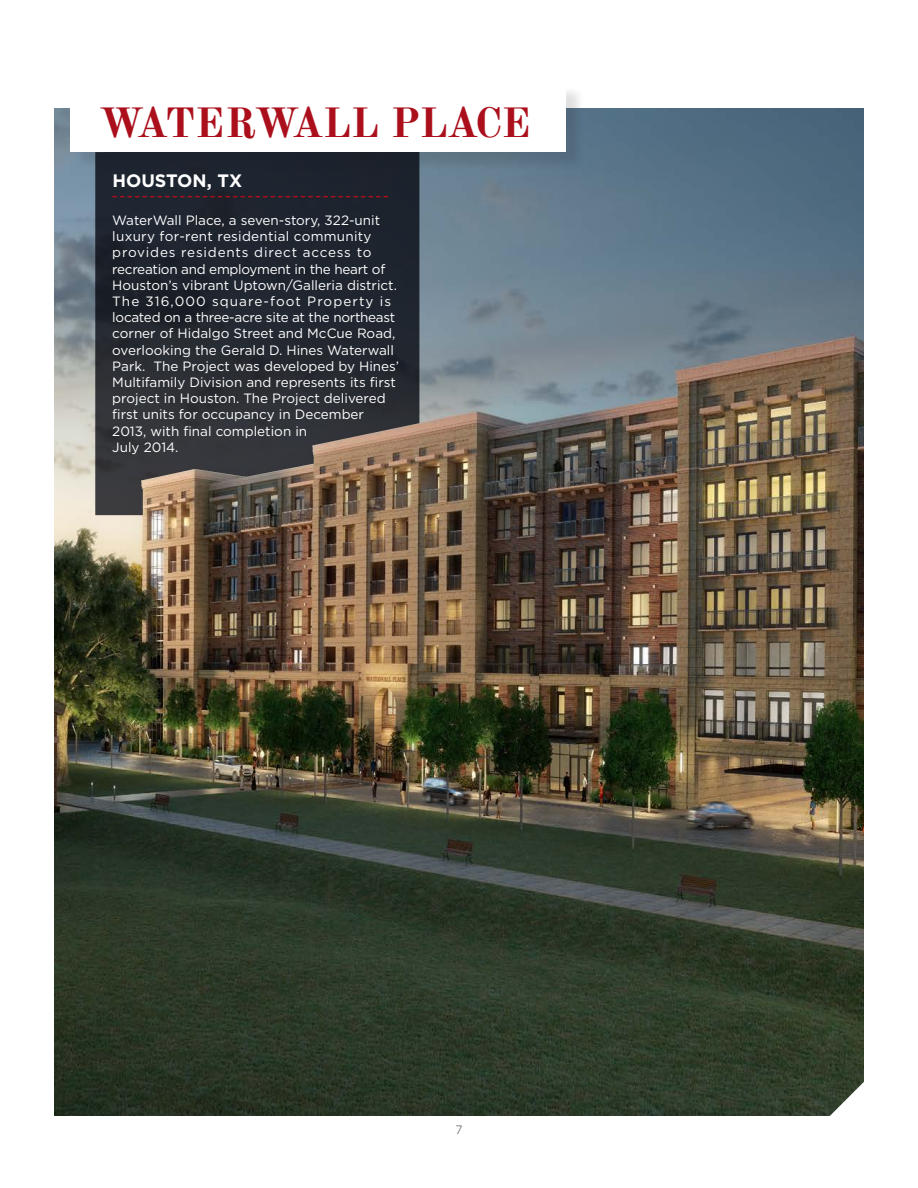
<style>
.page{position:relative;width:918px;height:1188px;background:#fff}
.page>*{position:absolute;margin:0;border:0;box-sizing:border-box;transform-origin:0 0}
.t1{font:700 42px "Old Standard TT";letter-spacing:-.02em;color:#ab0f1b}
.t2{font:700 18px "Gotham";color:#fff}
.t3{font:13.5px/16.2px "Gotham";color:#fff}
.t4{font:300 12px "Gotham";color:#40424b}
</style>
<div class="page">
<img style="left:54px;top:108px;width:810px;height:1008px">
<svg style="left:95px;top:171px;width:324px;height:344px;background:#333337"></svg>
<div style="left:73px;top:86px;width:512px;height:85px;background:#231f20;opacity:.14"></div>
<div style="left:71px;top:83px;width:495px;height:69px;background:#fff"></div>
<svg style="left:112px;top:196px;width:276px;height:1px"></svg>
<svg style="left:828px;top:1080px;width:36px;height:36px"></svg>
<p class="t1" style="left:99px;top:90px;width:433px">WATERWALL PLACE</p>
<p class="t2" style="left:112px;top:171px;width:131px">HOUSTON, TX</p>
<p class="t3" style="left:112px;top:212px;width:288px">WaterWall Place, a seven-story, 322-unit luxury for-rent residential community provides residents direct access to recreation and employment in the heart of Houston’s vibrant Uptown/Galleria district.<br>The 316,000 square-foot Property is located on a three-acre site at the northeast corner of Hidalgo Street and McCue Road, overlooking the Gerald D. Hines Waterwall Park. The Project was developed by Hines’ Multifamily Division and represents its first project in Houston. The Project delivered first units for occupancy in December 2013, with final completion in<br>July 2014.</p>
<p class="t4" style="left:455px;top:1123px;width:9px">7</p>
</div>
